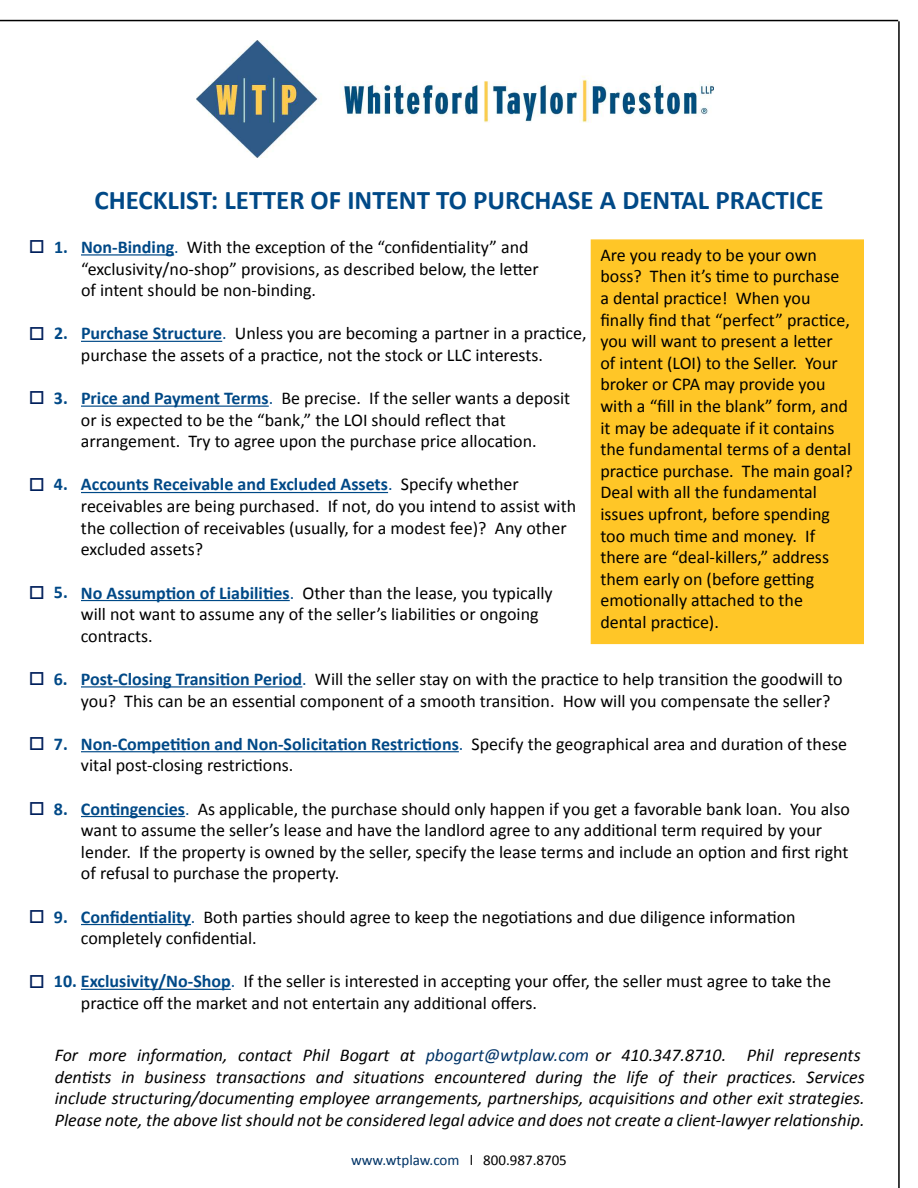
<style>
.page{position:relative;width:918px;height:1188px;background:#fff}
.page>*{position:absolute;margin:0;border:0;box-sizing:border-box;transform-origin:0 0}
.t1{font:700 27px "Calibri";color:#004987}
.t2{font:18px/21.6px "Calibri";color:#000}
.t3{font:italic 18px/21.6px "Calibri";color:#000}
.t4{font:15px "Calibri";color:#036}
.s1{font-weight:700;color:#004987}
.s2{color:#004987}
.s3{color:#036}
.s4{color:#000}
</style>
<div class="page">
<div style="left:591px;top:239px;width:273px;height:405px;background:#ffc627"></div>
<hr style="left:81px;top:254px;width:93px;height:2px;background:#004987">
<hr style="left:81px;top:341px;width:141px;height:1px;background:#004987">
<hr style="left:81px;top:406px;width:188px;height:1px;background:#004987">
<hr style="left:81px;top:492px;width:307px;height:1px;background:#004987">
<hr style="left:81px;top:600px;width:209px;height:1px;background:#004987">
<hr style="left:81px;top:686px;width:221px;height:2px;background:#004987">
<hr style="left:81px;top:751px;width:378px;height:1px;background:#004987">
<hr style="left:81px;top:816px;width:104px;height:1px;background:#004987">
<hr style="left:81px;top:924px;width:110px;height:1px;background:#004987">
<hr style="left:81px;top:989px;width:150px;height:1px;background:#004987">
<hr style="left:0;top:20px;width:898px;height:1px;background:#000">
<hr style="left:898px;top:21px;width:2px;height:1167px;background:#000">
<img style="left:197px;top:40px;width:516px;height:118px">
<h1 class="t1" style="left:94px;top:183px;width:731px">CHECKLIST: LETTER OF INTENT TO PURCHASE A DENTAL PRACTICE</h1>
<p class="t2" style="left:81px;top:236px;width:459px;text-indent:-27px"><span class="s1">1. Non-Binding</span><span class="s2">.</span> With the exception of the “confidentiality” and “exclusivity/no-shop” provisions, as described below, the letter of intent should be non-binding.</p>
<p class="t2" style="left:81px;top:323px;width:507px;text-indent:-27px"><span class="s1">2. Purchase Structure</span><span class="s2">.</span> Unless you are becoming a partner in a practice, purchase the assets of a practice, not the stock or LLC interests.</p>
<p class="t2" style="left:81px;top:387px;width:491px;text-indent:-27px"><span class="s1">3. Price and Payment Terms</span><span class="s2">.</span> Be precise. If the seller wants a deposit or is expected to be the “bank,” the LOI should reflect that arrangement. Try to agree upon the purchase price allocation.</p>
<p class="t2" style="left:81px;top:474px;width:497px;text-indent:-27px"><span class="s1">4. Accounts Receivable and Excluded Assets</span><span class="s2">.</span> Specify whether receivables are being purchased. If not, do you intend to assist with the collection of receivables (usually, for a modest fee)? Any other excluded assets?</p>
<p class="t2" style="left:81px;top:582px;width:473px;text-indent:-27px"><span class="s1">5. No Assumption of Liabilities</span><span class="s2">.</span> Other than the lease, you typically will not want to assume any of the seller’s liabilities or ongoing contracts.</p>
<p class="t2" style="left:81px;top:668px;width:763px;text-indent:-27px"><span class="s1">6. Post-Closing Transition Period</span><span class="s2">.</span> Will the seller stay on with the practice to help transition the goodwill to you? This can be an essential component of a smooth transition. How will you compensate the seller?</p>
<p class="t2" style="left:81px;top:733px;width:768px;text-indent:-27px"><span class="s1">7. Non-Competition and Non-Solicitation Restrictions</span><span class="s2">.</span> Specify the geographical area and duration of these vital post-closing restrictions.</p>
<p class="t2" style="left:81px;top:798px;width:770px;text-indent:-27px"><span class="s1">8. Contingencies</span><span class="s2">.</span> As applicable, the purchase should only happen if you get a favorable bank loan. You also want to assume the seller’s lease and have the landlord agree to any additional term required by your lender. If the property is owned by the seller, specify the lease terms and include an option and first right of refusal to purchase the property.</p>
<p class="t2" style="left:81px;top:906px;width:716px;text-indent:-27px"><span class="s1">9. Confidentiality</span><span class="s2">.</span> Both parties should agree to keep the negotiations and due diligence information completely confidential.</p>
<p class="t2" style="left:81px;top:971px;width:752px;text-indent:-27px"><span class="s1">10. Exclusivity/No-Shop</span><span class="s2">.</span> If the seller is interested in accepting your offer, the seller must agree to take the practice off the market and not entertain any additional offers.</p>
<p class="t2" style="left:600px;top:244px;width:254px">Are you ready to be your own boss? Then it’s time to purchase<br>a dental practice! When you finally find that “perfect” practice, you will want to present a letter<br>of intent (LOI) to the Seller. Your broker or CPA may provide you with a “fill in the blank” form, and it may be adequate if it contains the fundamental terms of a dental practice purchase. The main goal?<br>Deal with all the fundamental issues upfront, before spending too much time and money. If there are “deal-killers,” address them early on (before getting emotionally attached to the dental practice).</p>
<p class="t3" style="left:55px;top:1044px;width:812px">For more information, contact Phil Bogart at <span class="s3">pbogart@wtplaw.com</span> or 410.347.8710. Phil represents dentists in business transactions and situations encountered during the life of their practices. Services include structuring/documenting employee arrangements, partnerships, acquisitions and other exit strategies.<br>Please note, the above list should not be considered legal advice and does not create a client-lawyer relationship.</p>
<p class="t4" style="left:351px;top:1151px;width:217px">www.wtplaw.com <span class="s4">l 800.987.8705</span></p>
</div>
